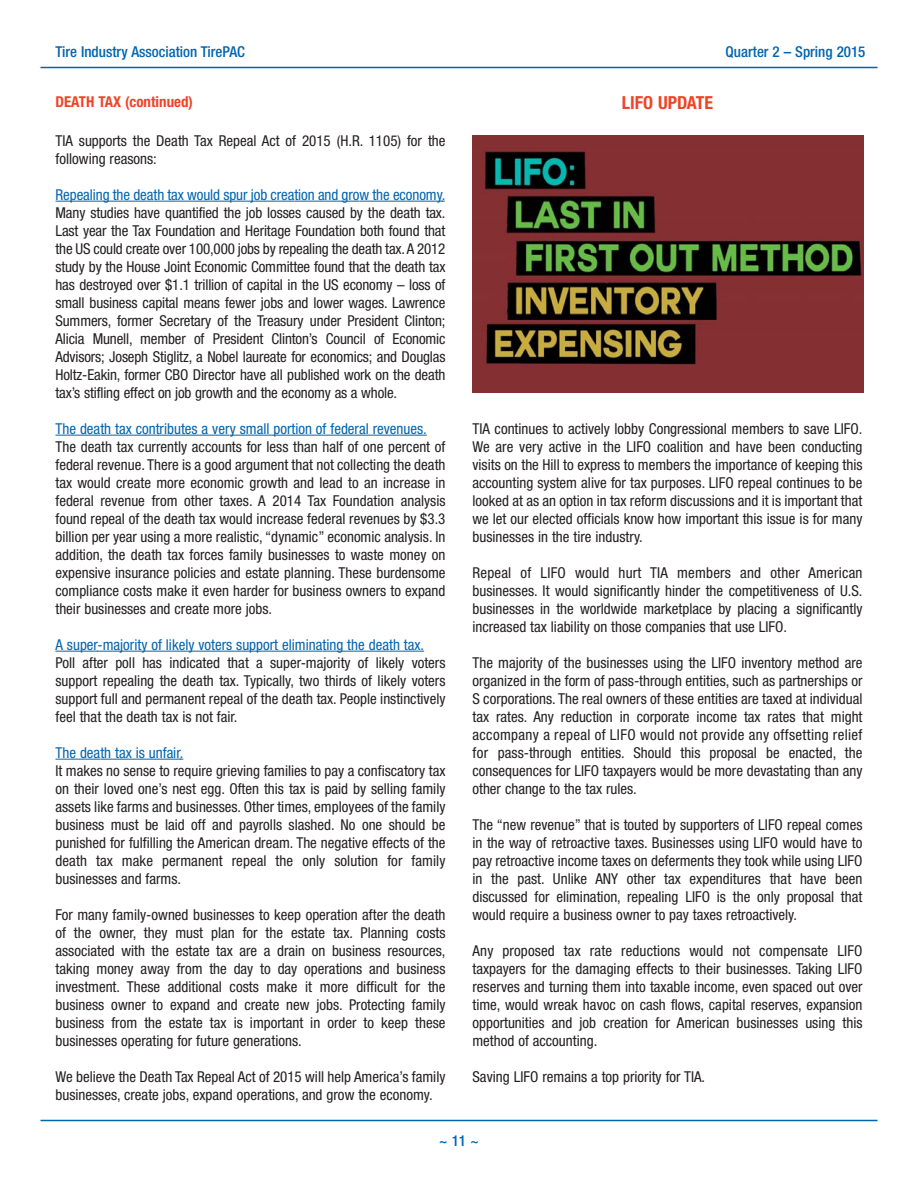
<style>
.page{position:relative;width:918px;height:1188px;background:#fff}
.page>*{position:absolute;margin:0;border:0;box-sizing:border-box;transform-origin:0 0}
.t1{font:700 condensed 18px "Helvetica Neue";color:#ef4426}
.t2{font:condensed 15px/18px "Helvetica Neue";color:#231f20;text-align:justify}
.t3{font:condensed 15px "Helvetica Neue";color:#0064af}
.t4{font:500 condensed 15px "Helvetica Neue";color:#0064af}
.t5{font:700 condensed 15px "Helvetica Neue";color:#ef4426}
</style>
<div class="page">
<hr style="left:56px;top:201px;width:97px;height:1px;background:#0064af">
<hr style="left:154px;top:201px;width:140px;height:1px;background:#0064af">
<hr style="left:294px;top:201px;width:65px;height:1px;background:#0064af">
<hr style="left:360px;top:201px;width:83px;height:1px;background:#0064af">
<hr style="left:56px;top:435px;width:44px;height:1px;background:#0064af">
<hr style="left:100px;top:435px;width:129px;height:1px;background:#0064af">
<hr style="left:230px;top:435px;width:197px;height:1px;background:#0064af">
<hr style="left:56px;top:651px;width:42px;height:1px;background:#0064af">
<hr style="left:97px;top:651px;width:225px;height:1px;background:#0064af">
<hr style="left:322px;top:651px;width:67px;height:1px;background:#0064af">
<hr style="left:389px;top:651px;width:35px;height:1px;background:#0064af">
<hr style="left:56px;top:759px;width:44px;height:1px;background:#0064af">
<hr style="left:100px;top:759px;width:81px;height:1px;background:#0064af">
<hr style="left:40px;top:1120px;width:838px;height:1px;background:#0064af">
<hr style="left:40px;top:67px;width:838px;height:1px;background:#0064af">
<img style="left:472px;top:135px;width:392px;height:258px">
<p class="t4" style="left:56px;top:46px;width:191px">Tire Industry Association TirePAC</p>
<p class="t4" style="left:726px;top:46px;width:141px">Quarter 2 – Spring 2015</p>
<p class="t5" style="left:56px;top:96px;width:139px">DEATH TAX (continued)</p>
<p class="t2" style="left:56px;top:133px;width:392px">TIA supports the Death Tax Repeal Act of 2015 (H.R. 1105) for the following reasons:</p>
<p class="t3" style="left:56px;top:189px;width:392px">Repealing the death tax would spur job creation and grow the economy.</p>
<p class="t2" style="left:56px;top:205px;width:392px">Many studies have quantified the job losses caused by the death tax.<br>Last year the Tax Foundation and Heritage Foundation both found that the US could create over 100,000 jobs by repealing the death tax.A 2012 study by the House Joint Economic Committee found that the death tax has destroyed over $1.1 trillion of capital in the US economy – loss of small business capital means fewer jobs and lower wages. Lawrence Summers, former Secretary of the Treasury under President Clinton; Alicia Munell, member of President Clinton’s Council of Economic Advisors; Joseph Stiglitz, a Nobel laureate for economics; and Douglas Holtz-Eakin, former CBO Director have all published work on the death tax’s stifling effect on job growth and the economy as a whole.</p>
<p class="t3" style="left:56px;top:423px;width:373px">The death tax contributes a very small portion of federal revenues.</p>
<p class="t2" style="left:56px;top:439px;width:392px">The death tax currently accounts for less than half of one percent of federal revenue. There is a good argument that not collecting the death tax would create more economic growth and lead to an increase in federal revenue from other taxes. A 2014 Tax Foundation analysis found repeal of the death tax would increase federal revenues by $3.3 billion per year using a more realistic, “dynamic” economic analysis. In addition, the death tax forces family businesses to waste money on expensive insurance policies and estate planning. These burdensome compliance costs make it even harder for business owners to expand their businesses and create more jobs.</p>
<p class="t3" style="left:56px;top:639px;width:370px">A super-majority of likely voters support eliminating the death tax.</p>
<p class="t2" style="left:56px;top:655px;width:392px">Poll after poll has indicated that a super-majority of likely voters support repealing the death tax. Typically, two thirds of likely voters support full and permanent repeal of the death tax. People instinctively feel that the death tax is not fair.</p>
<p class="t3" style="left:56px;top:747px;width:129px">The death tax is unfair.</p>
<p class="t2" style="left:56px;top:763px;width:392px">It makes no sense to require grieving families to pay a confiscatory tax on their loved one’s nest egg. Often this tax is paid by selling family assets like farms and businesses. Other times, employees of the family business must be laid off and payrolls slashed. No one should be punished for fulfilling the American dream. The negative effects of the death tax make permanent repeal the only solution for family businesses and farms.</p>
<p class="t2" style="left:56px;top:907px;width:392px">For many family-owned businesses to keep operation after the death of the owner, they must plan for the estate tax. Planning costs associated with the estate tax are a drain on business resources, taking money away from the day to day operations and business investment. These additional costs make it more difficult for the business owner to expand and create new jobs. Protecting family business from the estate tax is important in order to keep these businesses operating for future generations.</p>
<p class="t2" style="left:56px;top:1069px;width:392px">We believe the Death Tax Repeal Act of 2015 will help America’s family businesses, create jobs, expand operations, and grow the economy.</p>
<p class="t1" style="left:622px;top:96px;width:93px">LIFO UPDATE</p>
<p class="t2" style="left:472px;top:421px;width:392px">TIA continues to actively lobby Congressional members to save LIFO.<br>We are very active in the LIFO coalition and have been conducting visits on the Hill to express to members the importance of keeping this accounting system alive for tax purposes. LIFO repeal continues to be looked at as an option in tax reform discussions and it is important that we let our elected officials know how important this issue is for many businesses in the tire industry.</p>
<p class="t2" style="left:472px;top:565px;width:392px">Repeal of LIFO would hurt TIA members and other American businesses. It would significantly hinder the competitiveness of U.S. businesses in the worldwide marketplace by placing a significantly increased tax liability on those companies that use LIFO.</p>
<p class="t2" style="left:472px;top:655px;width:392px">The majority of the businesses using the LIFO inventory method are organized in the form of pass-through entities, such as partnerships or S corporations. The real owners of these entities are taxed at individual tax rates. Any reduction in corporate income tax rates that might accompany a repeal of LIFO would not provide any offsetting relief for pass-through entities. Should this proposal be enacted, the consequences for LIFO taxpayers would be more devastating than any other change to the tax rules.</p>
<p class="t2" style="left:472px;top:817px;width:392px">The “new revenue” that is touted by supporters of LIFO repeal comes in the way of retroactive taxes. Businesses using LIFO would have to pay retroactive income taxes on deferments they took while using LIFO in the past. Unlike ANY other tax expenditures that have been discussed for elimination, repealing LIFO is the only proposal that would require a business owner to pay taxes retroactively.</p>
<p class="t2" style="left:472px;top:943px;width:392px">Any proposed tax rate reductions would not compensate LIFO taxpayers for the damaging effects to their businesses. Taking LIFO reserves and turning them into taxable income, even spaced out over time, would wreak havoc on cash flows, capital reserves, expansion opportunities and job creation for American businesses using this method of accounting.</p>
<p class="t2" style="left:472px;top:1069px;width:234px">Saving LIFO remains a top priority for TIA.</p>
<p class="t4" style="left:439px;top:1135px;width:42px">~ 11 ~</p>
</div>
